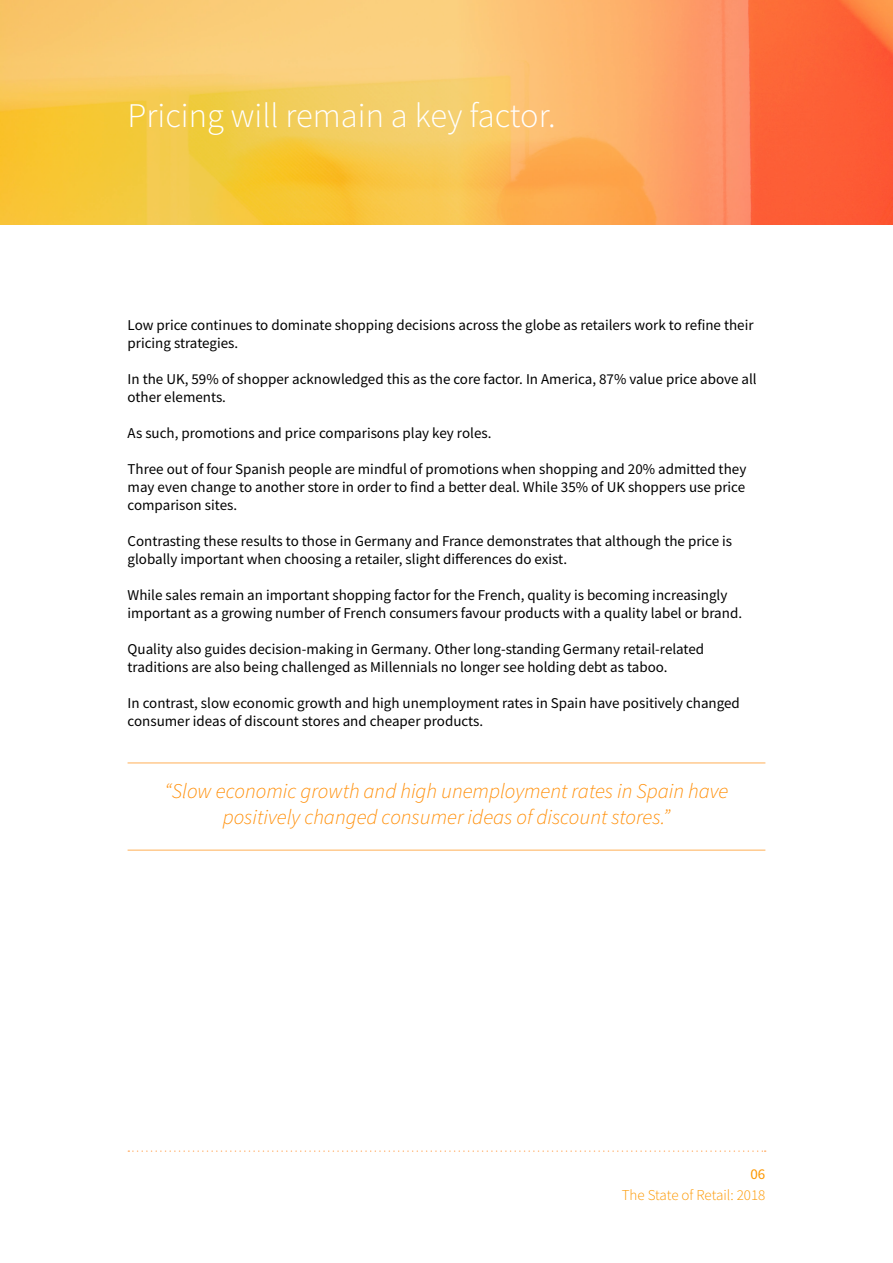
<style>
.page{position:relative;width:893px;height:1263px;background:#fff}
.page>*{position:absolute;margin:0;border:0;box-sizing:border-box;transform-origin:0 0}
.t1{font:300 34.5px "Source Sans Pro";color:#fff}
.t2{font:italic 300 21px/25.2px "Source Sans Pro";color:#ff900b;text-align:center}
.t3{font:15px/18px "Source Sans Pro";color:#000}
.t4{font:300 15px "Source Sans Pro";color:#fd9800}
.t5{font:15px "Source Sans Pro";color:#fd9800}
</style>
<div class="page">
<svg style="left:0;top:0;width:893px;height:225px;background:#f9af57"></svg>
<hr style="left:128px;top:850px;width:637px;height:1px;background:#ff941b">
<hr style="left:128px;top:762px;width:637px;height:1px;background:#ff941b">
<svg style="left:128px;top:1150px;width:638px;height:2px"></svg>
<h1 class="t1" style="left:128px;top:94px;width:430px">Pricing will remain a key factor.</h1>
<p class="t3" style="left:128px;top:316px;width:628px">Low price continues to dominate shopping decisions across the globe as retailers work to refine their pricing strategies.</p>
<p class="t3" style="left:128px;top:370px;width:631px">In the UK, 59% of shopper acknowledged this as the core factor. In America, 87% value price above all other elements.</p>
<p class="t3" style="left:128px;top:424px;width:365px">As such, promotions and price comparisons play key roles.</p>
<p class="t3" style="left:128px;top:460px;width:620px;text-align:justify">Three out of four Spanish people are mindful of promotions when shopping and 20% admitted they may even change to another store in order to find a better deal. While 35% of UK shoppers use price comparison sites.</p>
<p class="t3" style="left:128px;top:532px;width:606px">Contrasting these results to those in Germany and France demonstrates that although the price is globally important when choosing a retailer, slight differences do exist.</p>
<p class="t3" style="left:128px;top:586px;width:616px">While sales remain an important shopping factor for the French, quality is becoming increasingly important as a growing number of French consumers favour products with a quality label or brand.</p>
<p class="t3" style="left:128px;top:640px;width:578px">Quality also guides decision-making in Germany. Other long-standing Germany retail-related traditions are also being challenged as Millennials no longer see holding debt as taboo.</p>
<p class="t3" style="left:128px;top:694px;width:614px">In contrast, slow economic growth and high unemployment rates in Spain have positively changed consumer ideas of discount stores and cheaper products.</p>
<h2 class="t2" style="left:164px;top:779px;width:565px">“Slow economic growth and high unemployment rates in Spain have positively changed consumer ideas of discount stores.”</h2>
<p class="t5" style="left:750px;top:1164px;width:16px">06</p>
<p class="t4" style="left:622px;top:1186px;width:145px">The State of Retail: 2018</p>
</div>
